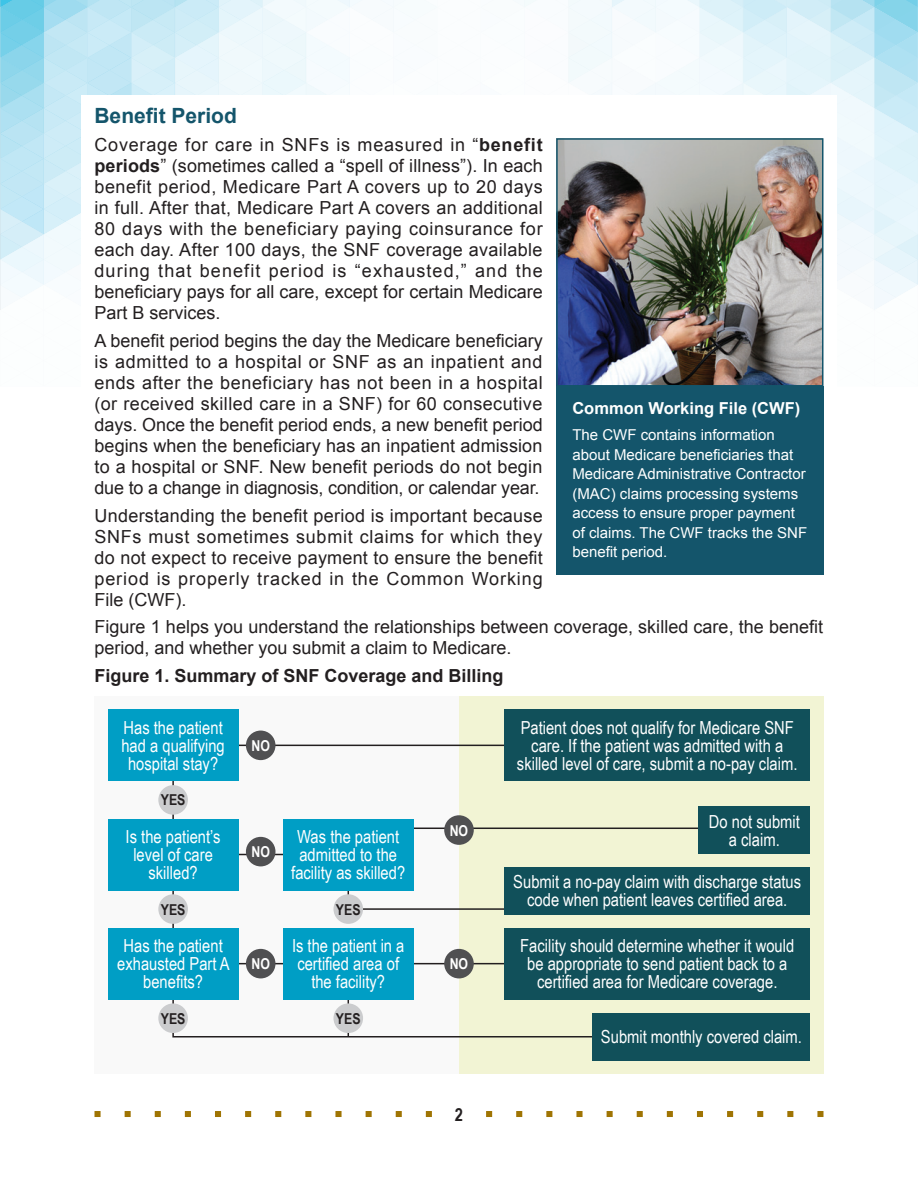
<style>
.page{position:relative;width:918px;height:1188px;background:#fff}
.page>*{position:absolute;margin:0;border:0;box-sizing:border-box;transform-origin:0 0}
.t1{font:700 21px "Arial";color:#14556b}
.t2{font:18px/21px "Arial";color:#231f20;text-align:justify}
.P_infographic{font:18px/18px "Arial Narrow";color:#fff;text-align:center}
.t3{font:700 18px "Arial";color:#231f20}
.t4{font:700 18px "Arial Narrow";color:#231f20}
.t5{font:700 16.5px "Arial";color:#fff}
.Text_Box_Test__Inver{font:15px/19.5px "Arial";color:#fff}
.Yes___No{font:700 15px "Arial Narrow";color:#231f20}
.Yes___No-2{font:700 15px "Arial Narrow";color:#fff}
.s1{font-weight:700}
</style>
<div class="page">
<svg style="left:94px;top:1111px;width:730px;height:6px"></svg>
<div style="left:447px;top:1099px;width:24px;height:30px;background:#fff"></div>
<svg style="left:0;top:0;width:918px;height:310px"></svg>
<div style="left:81px;top:95px;width:756px;height:864px;background:#fff"></div>
<div style="left:556px;top:386px;width:268px;height:189px;background:#14556b"></div>
<img style="left:559px;top:141px;width:262px;height:243px">
<div style="left:556px;top:138px;width:268px;height:249px;border:2px solid #14556b"></div>
<div style="left:94px;top:696px;width:365px;height:378px;background:#f9f9f9"></div>
<div style="left:459px;top:696px;width:365px;height:378px;background:#f2f4d4"></div>
<hr style="left:172px;top:724px;width:2px;height:312px;background:#231f20">
<hr style="left:348px;top:840px;width:1px;height:58px;background:#231f20">
<hr style="left:348px;top:964px;width:1px;height:72px;background:#231f20">
<hr style="left:168px;top:745px;width:343px;height:1px;background:#231f20">
<hr style="left:177px;top:854px;width:195px;height:1px;background:#231f20">
<hr style="left:406px;top:828px;width:320px;height:1px;background:#231f20">
<hr style="left:173px;top:963px;width:343px;height:1px;background:#231f20">
<hr style="left:362px;top:908px;width:312px;height:2px;background:#231f20">
<hr style="left:172px;top:1036px;width:527px;height:2px;background:#231f20">
<div style="left:108px;top:709px;width:130px;height:72px;background:#009ec5"></div>
<div style="left:108px;top:819px;width:130px;height:71px;background:#009ec5"></div>
<div style="left:283px;top:819px;width:130px;height:71px;background:#009ec5"></div>
<div style="left:283px;top:928px;width:130px;height:72px;background:#009ec5"></div>
<div style="left:108px;top:928px;width:130px;height:72px;background:#009ec5"></div>
<div style="left:246px;top:731px;width:29px;height:29px;background:#505052;border-radius:50%"></div>
<div style="left:505px;top:709px;width:305px;height:72px;background:#11505a"></div>
<div style="left:505px;top:928px;width:305px;height:72px;background:#11505a"></div>
<div style="left:505px;top:867px;width:305px;height:47px;background:#11505a"></div>
<div style="left:158px;top:785px;width:30px;height:30px;background:#cbccce;border-radius:50%"></div>
<div style="left:593px;top:1013px;width:217px;height:47px;background:#11505a"></div>
<div style="left:699px;top:806px;width:111px;height:48px;background:#11505a"></div>
<div style="left:246px;top:837px;width:29px;height:29px;background:#505052;border-radius:50%"></div>
<div style="left:444px;top:815px;width:30px;height:30px;background:#505052;border-radius:50%"></div>
<div style="left:333px;top:894px;width:30px;height:30px;background:#cbccce;border-radius:50%"></div>
<div style="left:158px;top:894px;width:30px;height:30px;background:#cbccce;border-radius:50%"></div>
<div style="left:158px;top:1003px;width:30px;height:30px;background:#cbccce;border-radius:50%"></div>
<div style="left:246px;top:949px;width:29px;height:29px;background:#505052;border-radius:50%"></div>
<div style="left:444px;top:949px;width:30px;height:29px;background:#505052;border-radius:50%"></div>
<div style="left:333px;top:1003px;width:30px;height:30px;background:#cbccce;border-radius:50%"></div>
<h3 class="t1" style="left:94px;top:102px;width:144px">Benefit Period</h3>
<p class="t2" style="left:94px;top:134px;width:450px">Coverage for care in SNFs is measured in “<span class="s1">benefit periods</span>” (sometimes called a “spell of illness”). In each benefit period, Medicare Part A covers up to 20 days in full. After that, Medicare Part A covers an additional 80 days with the beneficiary paying coinsurance for each day. After 100 days, the SNF coverage available during that benefit period is “exhausted,” and the beneficiary pays for all care, except for certain Medicare Part B services.</p>
<p class="t2" style="left:94px;top:330px;width:450px">A benefit period begins the day the Medicare beneficiary is admitted to a hospital or SNF as an inpatient and ends after the beneficiary has not been in a hospital (or received skilled care in a SNF) for 60 consecutive days. Once the benefit period ends, a new benefit period begins when the beneficiary has an inpatient admission to a hospital or SNF. New benefit periods do not begin due to a change in diagnosis, condition, or calendar year.</p>
<p class="t2" style="left:94px;top:505px;width:450px">Understanding the benefit period is important because SNFs must sometimes submit claims for which they do not expect to receive payment to ensure the benefit period is properly tracked in the Common Working File (CWF).</p>
<h4 class="t5" style="left:572px;top:397px;width:229px">Common Working File (CWF)</h4>
<p class="Text_Box_Test__Inver" style="left:572px;top:425px;width:236px">The CWF contains information about Medicare beneficiaries that<br>Medicare Administrative Contractor (MAC) claims processing systems access to ensure proper payment of claims. The CWF tracks the SNF benefit period.</p>
<p class="t2" style="left:94px;top:617px;width:730px">Figure 1 helps you understand the relationships between coverage, skilled care, the benefit period, and whether you submit a claim to Medicare.</p>
<p class="t3" style="left:94px;top:664px;width:411px">Figure 1. Summary of SNF Coverage and Billing</p>
<p class="P_infographic" style="left:121px;top:718px;width:105px">Has the patient had a qualifying hospital stay?</p>
<p class="P_infographic" style="left:517px;top:718px;width:282px">Patient does not qualify for Medicare SNF care. If the patient was admitted with a skilled level of care, submit a no-pay claim.</p>
<p class="Yes___No-2" style="left:251px;top:734px;width:20px">NO</p>
<p class="Yes___No" style="left:161px;top:789px;width:26px">YES</p>
<p class="P_infographic" style="left:126px;top:827px;width:96px">Is the patient’s level of care skilled?</p>
<p class="Yes___No" style="left:161px;top:898px;width:26px">YES</p>
<p class="P_infographic" style="left:117px;top:936px;width:114px">Has the patient exhausted Part A benefits?</p>
<p class="Yes___No" style="left:161px;top:1007px;width:26px">YES</p>
<p class="Yes___No-2" style="left:251px;top:840px;width:20px">NO</p>
<p class="Yes___No-2" style="left:251px;top:952px;width:20px">NO</p>
<p class="P_infographic" style="left:291px;top:827px;width:116px">Was the patient admitted to the facility as skilled?</p>
<p class="Yes___No" style="left:336px;top:898px;width:26px">YES</p>
<p class="P_infographic" style="left:292px;top:936px;width:114px">Is the patient in a certified area of the facility?</p>
<p class="Yes___No" style="left:336px;top:1007px;width:26px">YES</p>
<p class="Yes___No-2" style="left:450px;top:819px;width:20px">NO</p>
<p class="P_infographic" style="left:709px;top:812px;width:93px">Do not submit a claim.</p>
<p class="Yes___No-2" style="left:450px;top:952px;width:20px">NO</p>
<p class="t4" style="left:455px;top:1101px;width:10px">2</p>
<p class="P_infographic" style="left:513px;top:872px;width:289px">Submit a no-pay claim with discharge status code when patient leaves certified area.</p>
<p class="P_infographic" style="left:520px;top:936px;width:275px">Facility should determine whether it would be appropriate to send patient back to a certified area for Medicare coverage.</p>
<p class="P_infographic" style="left:601px;top:1027px;width:202px">Submit monthly covered claim.</p>
</div>
